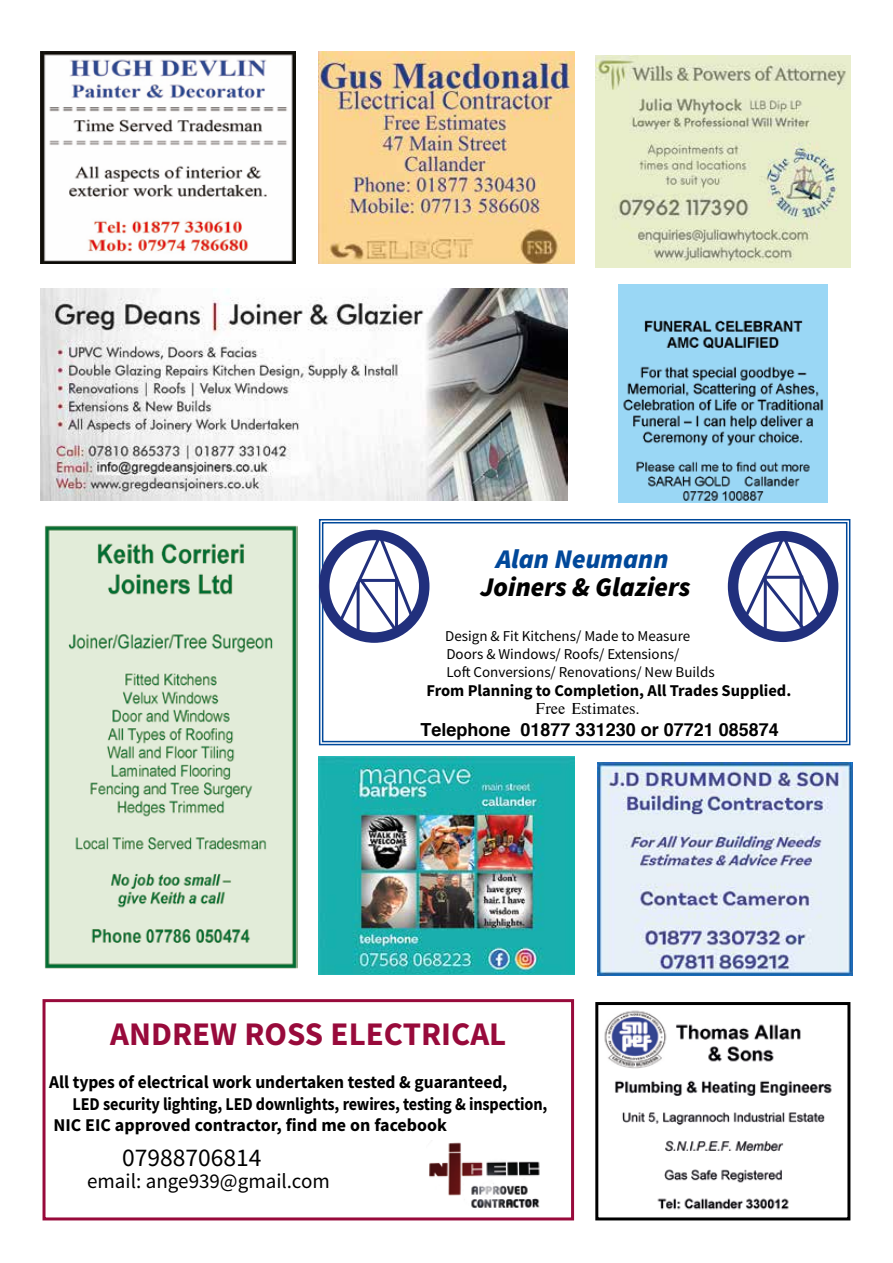
<style>
.page{position:relative;width:893px;height:1263px;background:#fff}
.page>*{position:absolute;margin:0;border:0;box-sizing:border-box;transform-origin:0 0}
.t1{font:700 33px "Source Sans Pro";color:#980a3b}
.t2{font:italic 900 27px "Source Sans Pro";color:#000}
.t3{font:italic 900 27px "Source Sans Pro";color:#00489a}
.t4{font:25.5px "Source Sans Pro";color:#000}
.t5{font:21px "Source Sans Pro";color:#000}
.t6{font:700 18px "Source Sans Pro";letter-spacing:-.01em;color:#000}
.t7{font:700 18px "Source Sans Pro";letter-spacing:-.01em;color:#000;scale:.9 1}
.t8{font:700 18px "Helvetica";color:#000}
.t9{font:700 16.5px "Source Sans Pro";color:#000}
.t10{font:15px/18px "Source Sans Pro";color:#000}
.t11{font:15px "Times";color:#000}
</style>
<div class="page">
<svg style="left:318px;top:519px;width:533px;height:227px"></svg>
<div style="left:322px;top:522px;width:525px;height:220px;border:1px solid #00489a"></div>
<div style="left:43px;top:999px;width:531px;height:221px;border:3px solid #980a3b"></div>
<img style="left:429px;top:1142px;width:111px;height:67px">
<div style="left:728px;top:531px;width:110px;height:111px;border:10px solid #21307d;border-radius:50%"></div>
<svg style="left:741px;top:530px;width:81px;height:104px"></svg>
<div style="left:319px;top:530px;width:110px;height:113px;border:10px solid #21307d;border-radius:50%"></div>
<svg style="left:336px;top:529px;width:82px;height:107px"></svg>
<img style="left:604px;top:1010px;width:228px;height:200px">
<div style="left:595px;top:1002px;width:255px;height:218px;border:3px solid #000"></div>
<img style="left:319px;top:51px;width:255px;height:213px">
<img style="left:40px;top:51px;width:256px;height:213px">
<img style="left:40px;top:288px;width:528px;height:213px">
<img style="left:44px;top:525px;width:254px;height:444px">
<img style="left:597px;top:762px;width:256px;height:213px">
<img style="left:319px;top:757px;width:255px;height:217px">
<img style="left:595px;top:55px;width:255px;height:213px">
<img style="left:618px;top:285px;width:209px;height:218px">
<h2 class="t3" style="left:496px;top:540px;width:174px">Alan Neumann</h2>
<h2 class="t2" style="left:480px;top:568px;width:212px">Joiners &amp; Glaziers</h2>
<p class="t10" style="left:445px;top:626px;width:271px">Design &amp; Fit Kitchens/ Made to Measure<br>Doors &amp; Windows/ Roofs/ Extensions/<br>Loft Conversions/ Renovations/ New Builds</p>
<p class="t9" style="left:426px;top:680px;width:366px">From Planning to Completion, All Trades Supplied.</p>
<p class="t11" style="left:535px;top:700px;width:106px">Free Estimates.</p>
<p class="t8" style="left:421px;top:718px;width:360px">Telephone 01877 331230 or 07721 085874</p>
<h1 class="t1" style="left:110px;top:1011px;width:398px">ANDREW ROSS ELECTRICAL</h1>
<p class="t6" style="left:49px;top:1070px;width:460px">All types of electrical work undertaken tested &amp; guaranteed,</p>
<p class="t7" style="left:73px;top:1091px;width:529px">LED security lighting, LED downlights, rewires, testing &amp; inspection,</p>
<p class="t6" style="left:53px;top:1113px;width:395px">NIC EIC approved contractor, find me on facebook</p>
<h3 class="t4" style="left:122px;top:1141px;width:141px">07988706814</h3>
<h3 class="t5" style="left:87px;top:1168px;width:244px">email: ange939@gmail.com</h3>
</div>
